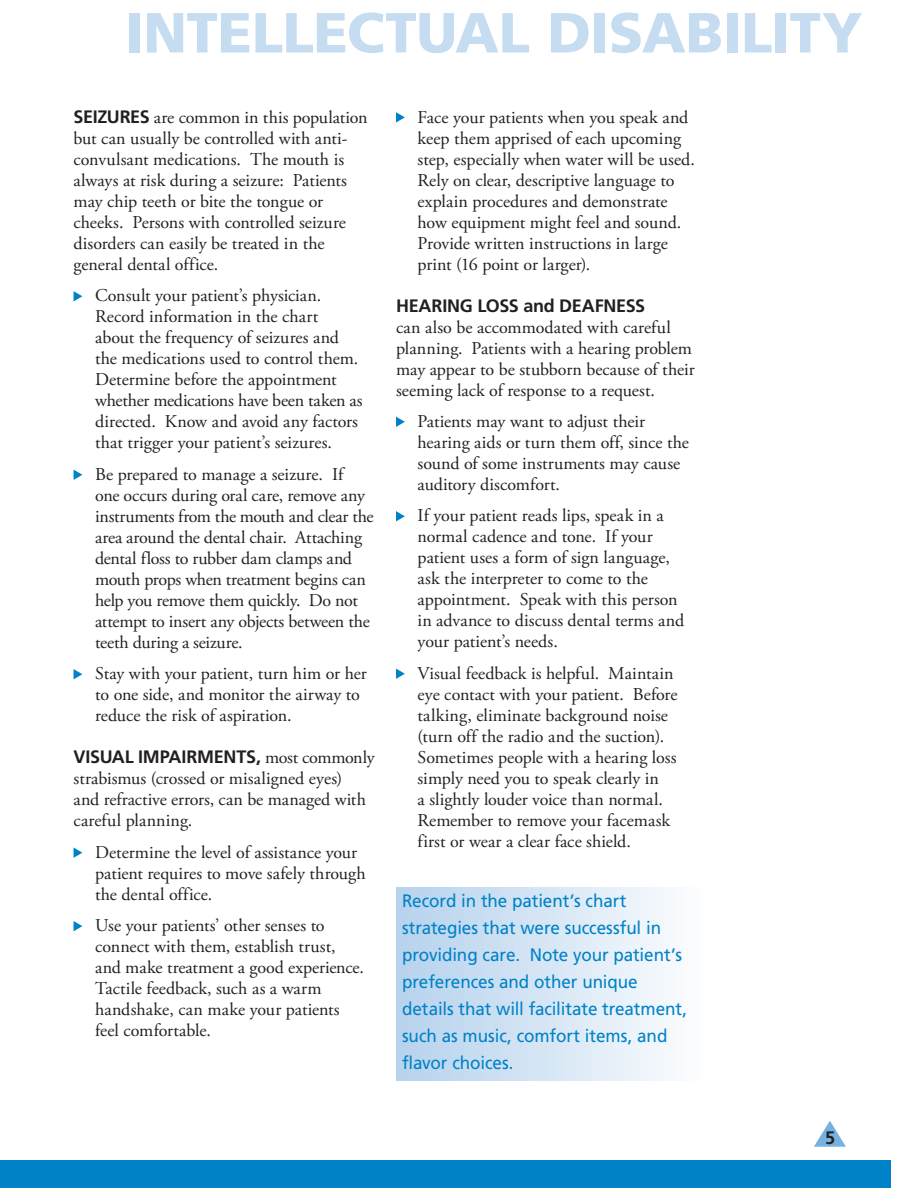
<style>
.page{position:relative;width:918px;height:1188px;background:#fff}
.page>*{position:absolute;margin:0;border:0;box-sizing:border-box;transform-origin:0 0}
.t1{font:900 56.4px "Frutiger LT Std";letter-spacing:-.01em;color:#c5dcf1}
.LI_Title{font:18px/21px "Adobe Garamond Pro";letter-spacing:-.005em;color:#231f20}
.t2{font:18px/27px "Frutiger LT Std";letter-spacing:-.005em;color:#0082c8;scale:.95 1}
.t3{font:700 18px "Frutiger LT Std";letter-spacing:-.02em;color:#231f20}
.s1{font-family:"Frutiger LT Std";font-weight:700}
</style>
<div class="page">
<svg style="left:74px;top:291px;width:8px;height:10px"></svg>
<svg style="left:74px;top:470px;width:8px;height:10px"></svg>
<svg style="left:74px;top:669px;width:8px;height:10px"></svg>
<svg style="left:74px;top:848px;width:8px;height:10px"></svg>
<svg style="left:74px;top:921px;width:8px;height:10px"></svg>
<svg style="left:396px;top:112px;width:9px;height:11px"></svg>
<svg style="left:396px;top:417px;width:9px;height:10px"></svg>
<svg style="left:396px;top:511px;width:9px;height:10px"></svg>
<svg style="left:396px;top:669px;width:9px;height:10px"></svg>
<svg style="left:814px;top:1121px;width:32px;height:26px"></svg>
<div style="left:0;top:1161px;width:891px;height:27px;background:#0082c8"></div>
<div style="left:396px;top:888px;width:306px;height:192px;background:linear-gradient(to right,#b5d2ed,#fbfdfe)"></div>
<h1 class="t1" style="left:125px;top:-1px;width:739px">INTELLECTUAL DISABILITY</h1>
<p class="LI_Title" style="left:74px;top:107px;width:296px;text-indent:80px">are common in this population but can usually be controlled with anti&shy;convulsant medications. The mouth is always at risk during a seizure: Patients may chip teeth or bite the tongue or cheeks. Persons with controlled seizure disorders can easily be treated in the general dental office.</p>
<p class="LI_Title" style="left:95px;top:286px;width:269px">Consult your patient’s physician.<br>Record information in the chart<br>about the frequency of seizures and the medications used to control them.<br>Determine before the appointment whether medications have been taken as directed. Know and avoid any factors that trigger your patient’s seizures.</p>
<p class="LI_Title" style="left:95px;top:464px;width:280px">Be prepared to manage a seizure. If<br>one occurs during oral care, remove any instruments from the mouth and clear the area around the dental chair. Attaching dental floss to rubber dam clamps and mouth props when treatment begins can help you remove them quickly. Do not attempt to insert any objects between the teeth during a seizure.</p>
<p class="LI_Title" style="left:95px;top:664px;width:273px">Stay with your patient, turn him or her to one side, and monitor the airway to reduce the risk of aspiration.</p>
<p class="t3" style="left:74px;top:747px;width:23px">VISUAL</p>
<p class="t3" style="left:138px;top:747px;width:12px">IMPAIRMENTS</p>
<p class="t3" style="left:74px;top:106px;width:45px">SEIZURES</p>
<p class="LI_Title" style="left:74px;top:748px;width:303px;text-indent:183px"><span class="s1">,</span> most commonly strabismus (crossed or misaligned eyes)<br>and refractive errors, can be managed with careful planning.</p>
<p class="LI_Title" style="left:95px;top:842px;width:272px">Determine the level of assistance your patient requires to move safely through the dental office.</p>
<p class="LI_Title" style="left:95px;top:916px;width:270px">Use your patients’ other senses to connect with them, establish trust, and make treatment a good experience.<br>Tactile feedback, such as a warm handshake, can make your patients feel comfortable.</p>
<p class="LI_Title" style="left:418px;top:107px;width:279px">Face your patients when you speak and keep them apprised of each upcoming step, especially when water will be used.<br>Rely on clear, descriptive language to explain procedures and demonstrate how equipment might feel and sound.<br>Provide written instructions in large print (16 point or larger).</p>
<p class="t3" style="left:396px;top:295px;width:24px">HEARIN</p>
<p class="t3" style="left:460px;top:295px;width:29px">G LOSS</p>
<p class="LI_Title" style="left:396px;top:296px;width:300px;text-indent:127px"><span class="s1">AND DEAFNESS<br></span>can also be accommodated with careful planning. Patients with a hearing problem may appear to be stubborn because of their seeming lack of response to a request.</p>
<p class="LI_Title" style="left:418px;top:411px;width:273px">Patients may want to adjust their hearing aids or turn them off, since the sound of some instruments may cause auditory discomfort.</p>
<p class="LI_Title" style="left:418px;top:506px;width:268px">If your patient reads lips, speak in a normal cadence and tone. If your patient uses a form of sign language, ask the interpreter to come to the appointment. Speak with this person in advance to discuss dental terms and your patient’s needs.</p>
<p class="LI_Title" style="left:418px;top:663px;width:261px">Visual feedback is helpful. Maintain eye contact with your patient. Before talking, eliminate background noise (turn off the radio and the suction).<br>Sometimes people with a hearing loss simply need you to speak clearly in<br>a slightly louder voice than normal.<br>Remember to remove your facemask first or wear a clear face shield.</p>
<p class="t2" style="left:402px;top:888px;width:302px">Record in the patient’s chart strategies that were successful in providing care. Note your patient’s preferences and other unique details that will facilitate treatment, such as music, comfort items, and flavor choices.</p>
<p class="t3" style="left:825px;top:1127px;width:12px">5</p>
</div>
